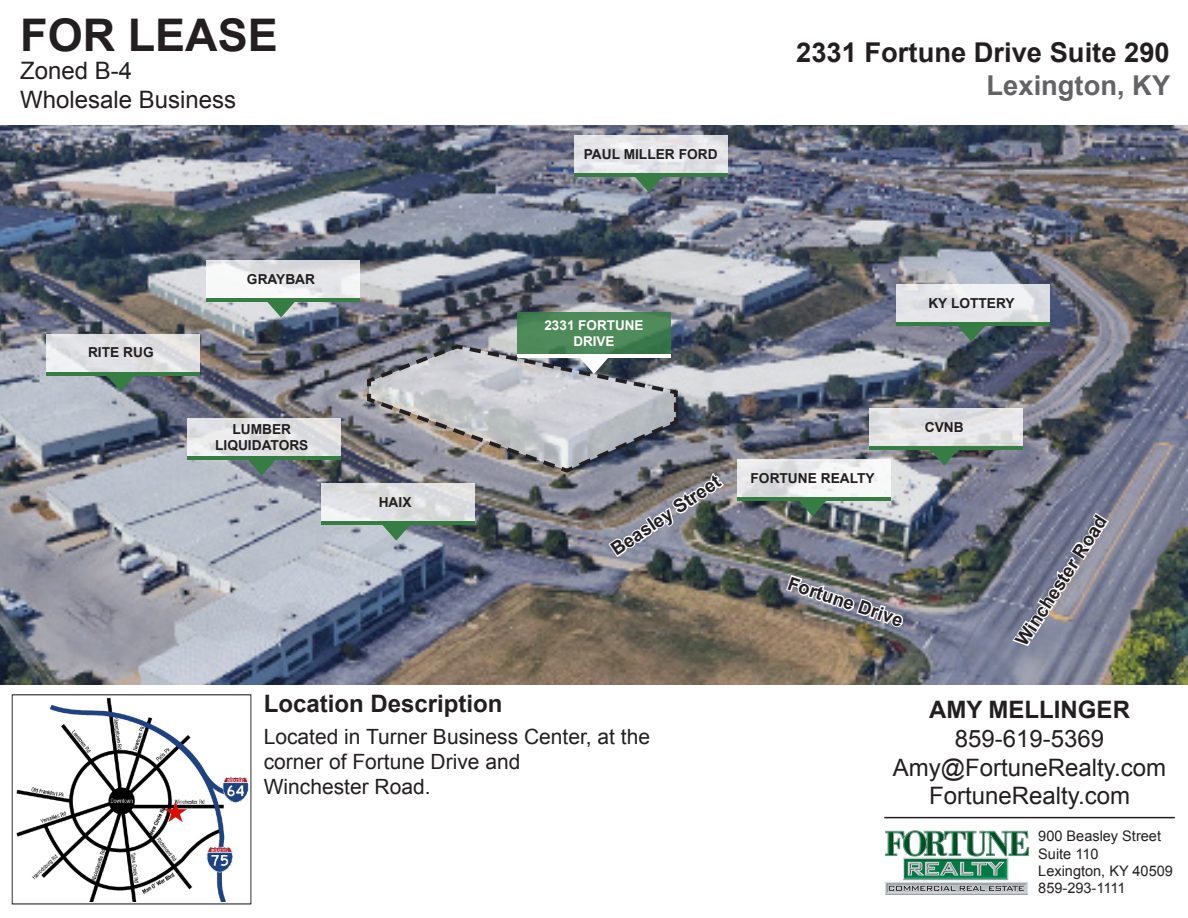
<style>
.page{position:relative;width:1188px;height:918px;background:#fff}
.page>*{position:absolute;margin:0;border:0;box-sizing:border-box;transform-origin:0 0}
.t1{font:700 45px "Arial";color:#231f20}
.t2{font:700 27.3px "Arial";color:#231f20}
.t3{font:700 27.3px "Arial";color:#636366}
.t4{font:24px "Arial";color:#231f20}
.t5{font:700 24px "Arial";color:#231f20}
.t6{font:21px/25.2px "Arial";color:#231f20}
.t7{font:700 18.45px "Arial";color:#231f20}
.t8{font:14.55px "Arial";color:#231f20}
.t9{font:700 13.8px "Arial";color:#231f20}
.t10{font:700 13.5px "Arial";color:#fff}
</style>
<div class="page">
<img style="left:885px;top:831px;width:145px;height:64px">
<hr style="left:884px;top:817px;width:291px;height:1px;background:#231f20">
<img style="left:16px;top:697px;width:233px;height:204px">
<img style="left:165px;top:801px;width:21px;height:20px">
<img style="left:0;top:125px;width:1188px;height:559px">
<svg style="left:517px;top:313px;width:154px;height:29px;background:#4b8858"></svg>
<svg style="left:574px;top:135px;width:154px;height:38px;background:#e4e4e7"></svg>
<hr style="left:574px;top:173px;width:154px;height:4px;background:#367d43">
<svg style="left:633px;top:177px;width:31px;height:15px"></svg>
<svg style="left:869px;top:408px;width:154px;height:39px;background:#dee0e0"></svg>
<hr style="left:869px;top:447px;width:154px;height:3px;background:#367d43">
<svg style="left:929px;top:450px;width:31px;height:16px"></svg>
<svg style="left:206px;top:260px;width:154px;height:38px"></svg>
<hr style="left:206px;top:298px;width:154px;height:4px;background:#367d43">
<svg style="left:266px;top:302px;width:30px;height:15px"></svg>
<div style="left:321px;top:483px;width:154px;height:39px;background:linear-gradient(to bottom,#d5d6d8,#f2f3f7)"></div>
<hr style="left:321px;top:522px;width:154px;height:3px;background:#367d43">
<svg style="left:187px;top:418px;width:154px;height:39px;background:#dee0e0"></svg>
<hr style="left:187px;top:457px;width:154px;height:3px;background:#367d43">
<svg style="left:247px;top:460px;width:30px;height:16px"></svg>
<svg style="left:46px;top:334px;width:154px;height:39px;background:#dcdfdf"></svg>
<hr style="left:46px;top:373px;width:154px;height:3px;background:#367d43">
<svg style="left:106px;top:376px;width:30px;height:16px"></svg>
<svg style="left:738px;top:459px;width:153px;height:38px;fill:#f1f1f2"></svg>
<hr style="left:738px;top:497px;width:153px;height:4px;background:#367d43">
<svg style="left:797px;top:501px;width:31px;height:15px"></svg>
<svg style="left:896px;top:284px;width:154px;height:39px;fill:#e6e6ea"></svg>
<hr style="left:896px;top:323px;width:154px;height:3px;background:#367d43">
<svg style="left:956px;top:326px;width:31px;height:16px"></svg>
<svg style="left:365px;top:342px;width:360px;height:217px;background:#93979b"></svg>
<img style="left:785px;top:573px;width:120px;height:56px">
<svg style="left:1011px;top:511px;width:100px;height:137px;background:#8e90a1"></svg>
<p class="t1" style="left:20px;top:5px;width:259px">FOR LEASE</p>
<p class="t4" style="left:20px;top:55px;width:114px">Zoned B-4</p>
<p class="t4" style="left:20px;top:84px;width:218px">Wholesale Business</p>
<p class="t9" style="left:584px;top:145px;width:135px">PAUL MILLER FORD</p>
<p class="t2" style="left:796px;top:34px;width:375px">2331 Fortune Drive Suite 290</p>
<p class="t3" style="left:987px;top:67px;width:185px">Lexington, KY</p>
<p class="t9" style="left:88px;top:343px;width:67px">RITE RUG</p>
<p class="t9" style="left:247px;top:270px;width:70px">GRAYBAR</p>
<p class="t10" style="left:544px;top:317px;width:101px">2331 FORTUNE</p>
<p class="t10" style="left:573px;top:333px;width:43px">DRIVE</p>
<p class="t9" style="left:928px;top:294px;width:88px">KY LOTTERY</p>
<p class="t9" style="left:232px;top:420px;width:60px">LUMBER</p>
<p class="t9" style="left:215px;top:436px;width:95px">LIQUIDATORS</p>
<p class="t9" style="left:379px;top:493px;width:34px">HAIX</p>
<p class="t7" style="left:606px;top:541px;width:129px;rotate:-34deg">Beasley Street</p>
<p class="t5" style="left:264px;top:688px;width:240px">Location Description</p>
<p class="t6" style="left:264px;top:724px;width:388px">Located in Turner Business Center, at the corner of Fortune Drive and</p>
<p class="t6" style="left:264px;top:774px;width:168px">Winchester Road.</p>
<p class="t9" style="left:751px;top:469px;width:126px">FORTUNE REALTY</p>
<p class="t9" style="left:925px;top:419px;width:40px">CVNB</p>
<p class="t7" style="left:792px;top:571px;width:122px;rotate:18deg">Fortune Drive</p>
<p class="t7" style="left:1010px;top:637px;width:152px;rotate:-57deg">Winchester Road</p>
<p class="t5" style="left:929px;top:694px;width:202px">AMY MELLINGER</p>
<p class="t4" style="left:955px;top:723px;width:151px">859-619-5369</p>
<p class="t4" style="left:893px;top:752px;width:275px">Amy@FortuneRealty.com</p>
<p class="t4" style="left:929px;top:780px;width:202px">FortuneRealty.com</p>
<p class="t8" style="left:1038px;top:826px;width:124px">900 Beasley Street</p>
<p class="t8" style="left:1038px;top:844px;width:62px">Suite 110</p>
<p class="t8" style="left:1038px;top:861px;width:136px">Lexington, KY 40509</p>
<p class="t8" style="left:1038px;top:879px;width:89px">859-293-1111</p>
</div>
